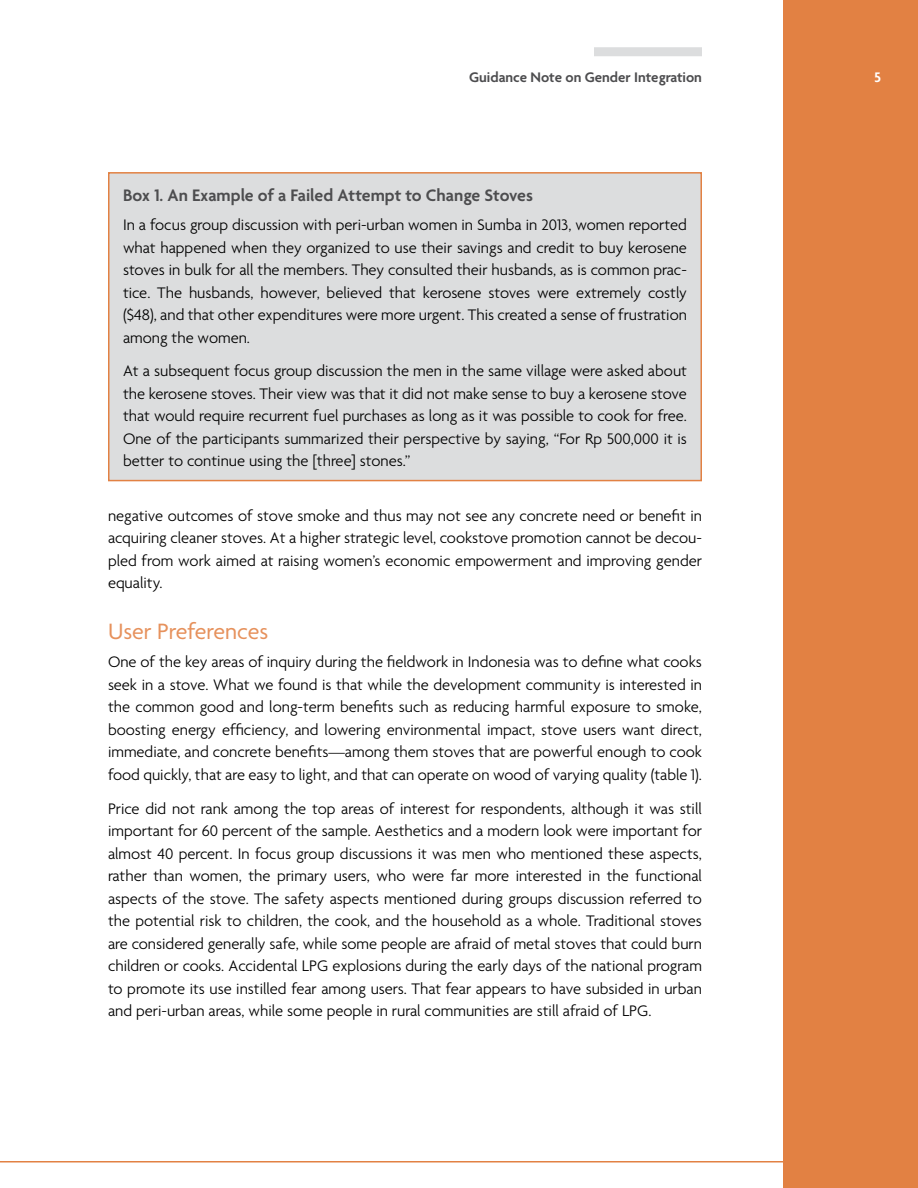
<style>
.page{position:relative;width:918px;height:1188px;background:#fff}
.page>*{position:absolute;margin:0;border:0;box-sizing:border-box;transform-origin:0 0}
.t1{font:24px "Agenda";color:#e6915c}
.t2{font:600 18px "Agenda";color:#4d4d4f}
.t3{font:300 16.5px/22.5px "Agenda";color:#000;text-align:justify}
.t4{font:600 15px "Agenda";color:#4d4d4f}
.t5{font:600 15px "Agenda";color:#fff}
</style>
<div class="page">
<hr style="left:0;top:1161px;width:918px;height:1px;background:#e28143">
<div style="left:594px;top:47px;width:108px;height:9px;background:#dcddde"></div>
<div style="left:783px;top:0;width:135px;height:1188px;background:#e28143"></div>
<div style="left:109px;top:173px;width:592px;height:308px;background:#dcddde"></div>
<div style="left:108px;top:172px;width:594px;height:309px;border:2px solid #e28143"></div>
<p class="t4" style="left:469px;top:68px;width:234px">Guidance Note on Gender Integration</p>
<p class="t5" style="left:874px;top:68px;width:8px">5</p>
<p class="t2" style="left:123px;top:184px;width:412px">Box 1. An Example of a Failed Attempt to Change Stoves</p>
<p class="t3" style="left:123px;top:213px;width:566px">In a focus group discussion with peri-urban women in Sumba in 2013, women reported what happened when they organized to use their savings and credit to buy kerosene stoves in bulk for all the members. They consulted their husbands, as is common prac&shy;tice. The husbands, however, believed that kerosene stoves were extremely costly ($48), and that other expenditures were more urgent. This created a sense of frustration among the women.</p>
<p class="t3" style="left:123px;top:360px;width:566px">At a subsequent focus group discussion the men in the same village were asked about the kerosene stoves. Their view was that it did not make sense to buy a kerosene stove that would require recurrent fuel purchases as long as it was possible to cook for free.<br>One of the participants summarized their perspective by saying, “For Rp 500,000 it is better to continue using the [three] stones.”</p>
<p class="t3" style="left:108px;top:504px;width:596px">negative outcomes of stove smoke and thus may not see any concrete need or benefit in acquiring cleaner stoves. At a higher strategic level, cookstove promotion cannot be decou&shy;pled from work aimed at raising women’s economic empowerment and improving gender equality.</p>
<h1 class="t1" style="left:108px;top:617px;width:162px">User Preferences</h1>
<p class="t3" style="left:108px;top:650px;width:596px">One of the key areas of inquiry during the fieldwork in Indonesia was to define what cooks seek in a stove. What we found is that while the development community is interested in the common good and long-term benefits such as reducing harmful exposure to smoke, boosting energy efficiency, and lowering environmental impact, stove users want direct, immediate, and concrete benefits—among them stoves that are powerful enough to cook food quickly, that are easy to light, and that can operate on wood of varying quality (table 1).</p>
<p class="t3" style="left:108px;top:797px;width:596px">Price did not rank among the top areas of interest for respondents, although it was still important for 60 percent of the sample. Aesthetics and a modern look were important for almost 40 percent. In focus group discussions it was men who mentioned these aspects, rather than women, the primary users, who were far more interested in the functional aspects of the stove. The safety aspects mentioned during groups discussion referred to the potential risk to children, the cook, and the household as a whole. Traditional stoves are considered generally safe, while some people are afraid of metal stoves that could burn children or cooks. Accidental LPG explosions during the early days of the national program to promote its use instilled fear among users. That fear appears to have subsided in urban and peri-urban areas, while some people in rural communities are still afraid of LPG.</p>
</div>
